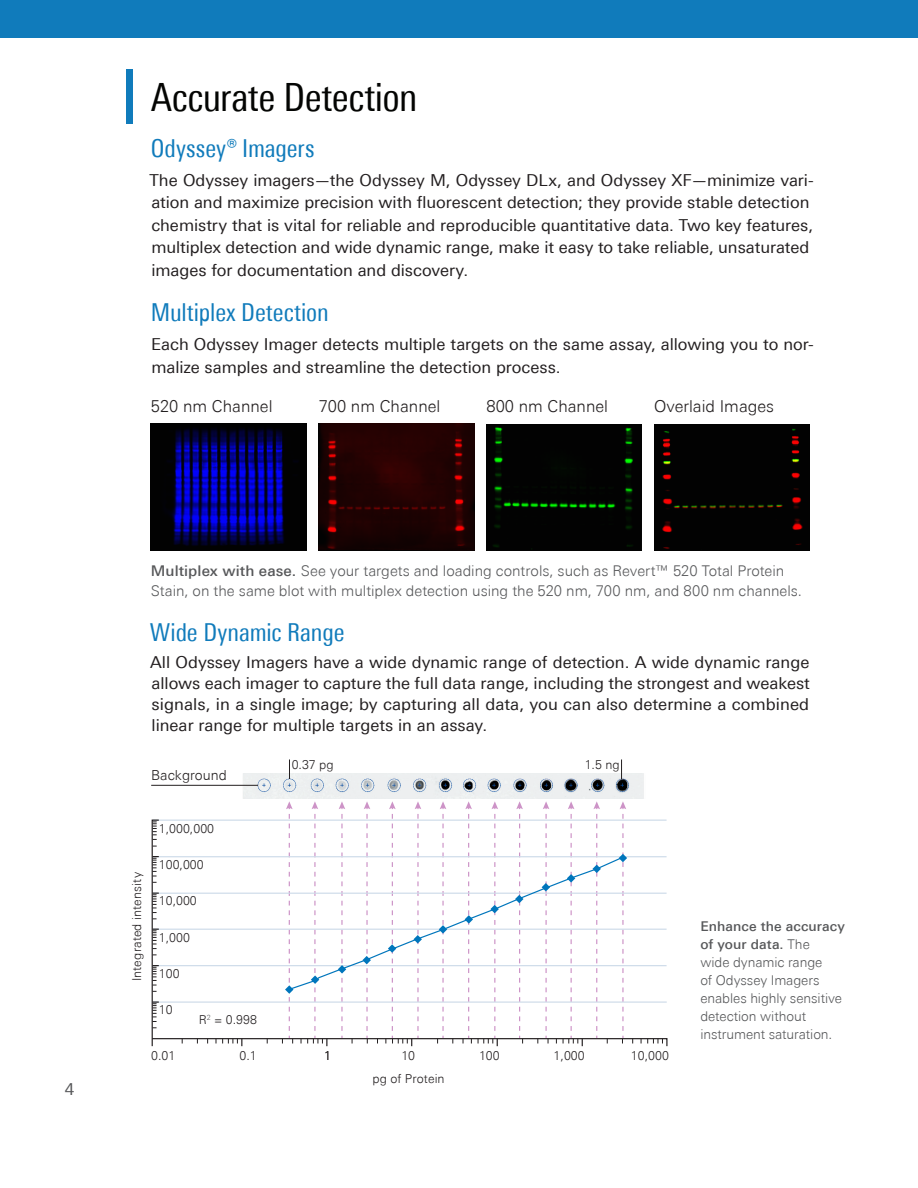
<style>
.page{position:relative;width:918px;height:1188px;background:#fff}
.page>*{position:absolute;margin:0;border:0;box-sizing:border-box;transform-origin:0 0}
.t1{font:condensed 39px "Univers Next Pro";letter-spacing:-.01em;color:#040503}
.t2{font:condensed 24.75px "Univers Next Pro";letter-spacing:-.005em;color:#107bbb}
.Body{font:16.5px/22.5px "Univers Next Pro";color:#231f20}
.t3{font:300 16.5px "Univers Next Pro";color:#231f20}
.t4{font:16.5px "Univers Next Pro";color:#57585a}
.t5{font:300 14.85px/19.8px "Univers Next Pro";color:#57585a}
.t6{font:300 13.8px "Univers Next Pro";color:#231f20}
.t7{font:300 13.5px/18px "Univers Next Pro";letter-spacing:-.005em;color:#57585a}
.Small_Label{font:300 12.3px "Univers Next Pro";color:#231f20}
.s1{font-weight:500}
</style>
<div class="page">
<svg style="left:151px;top:801px;width:517px;height:246px"></svg>
<img style="left:242px;top:773px;width:402px;height:26px">
<hr style="left:151px;top:785px;width:107px;height:1px;background:#231f20">
<svg style="left:289px;top:759px;width:1px;height:20px"></svg>
<svg style="left:621px;top:759px;width:1px;height:20px"></svg>
<div style="left:126px;top:69px;width:7px;height:55px;background:#107bbb"></div>
<div style="left:0;top:0;width:918px;height:37px;background:#107bbb"></div>
<img style="left:319px;top:424px;width:156px;height:126px">
<img style="left:486px;top:424px;width:155px;height:127px">
<div style="left:654px;top:424px;width:156px;height:127px;background:#020202"></div>
<img style="left:151px;top:424px;width:156px;height:126px">
<h1 class="t1" style="left:151px;top:75px;width:268px">Accurate Detection</h1>
<h2 class="t2" style="left:151px;top:133px;width:165px">Odyssey® Imagers</h2>
<p class="Body" style="left:149px;top:169px;width:666px">The Odyssey imagers—the Odyssey M, Odyssey DLx, and Odyssey XF—minimize vari&shy;ation and maximize precision with fluorescent detection; they provide stable detection chemistry that is vital for reliable and reproducible quantitative data. Two key features, multiplex detection and wide dynamic range, make it easy to take reliable, unsaturated images for documentation and discovery.</p>
<h2 class="t2" style="left:151px;top:298px;width:179px">Multiplex Detection</h2>
<p class="Body" style="left:151px;top:333px;width:664px">Each Odyssey Imager detects multiple targets on the same assay, allowing you to nor&shy;malize samples and streamline the detection process.</p>
<p class="t3" style="left:151px;top:396px;width:123px">520 nm Channel</p>
<p class="t3" style="left:654px;top:396px;width:121px">Overlaid Images</p>
<p class="t3" style="left:319px;top:396px;width:123px">700 nm Channel</p>
<p class="t3" style="left:486px;top:396px;width:123px">800 nm Channel</p>
<p class="t4" style="left:65px;top:1080px;width:11px">4</p>
<p class="t5" style="left:151px;top:561px;width:653px"><span class="s1">Multiplex with ease.</span> See your targets and loading controls, such as Revert™ 520 Total Protein<br>Stain, on the same blot with multiplex detection using the 520 nm, 700 nm, and 800 nm channels.</p>
<h2 class="t2" style="left:150px;top:618px;width:196px">Wide Dynamic Range</h2>
<p class="Body" style="left:150px;top:652px;width:661px;line-height:21px;text-align:justify">All Odyssey Imagers have a wide dynamic range of detection. A wide dynamic range allows each imager to capture the full data range, including the strongest and weakest signals, in a single image; by capturing all data, you can also determine a combined linear range for multiple targets in an assay.</p>
<p class="t6" style="left:151px;top:767px;width:77px">Background</p>
<p class="Small_Label" style="left:292px;top:757px;width:43px">0.37 pg</p>
<p class="Small_Label" style="left:585px;top:757px;width:37px">1.5 ng</p>
<p class="Small_Label" style="left:159px;top:821px;width:57px">1,000,000</p>
<p class="Small_Label" style="left:130px;top:981px;width:110px;rotate:-90deg">Integrated intensity</p>
<p class="Small_Label" style="left:159px;top:858px;width:46px">100,000</p>
<p class="Small_Label" style="left:159px;top:894px;width:39px">10,000</p>
<p class="Small_Label" style="left:159px;top:930px;width:33px">1,000</p>
<p class="Small_Label" style="left:159px;top:966px;width:22px">100</p>
<p class="Small_Label" style="left:159px;top:1003px;width:15px">10</p>
<p class="Small_Label" style="left:151px;top:1048px;width:26px">0.01</p>
<p class="Small_Label" style="left:239px;top:1048px;width:19px">0.1</p>
<p class="Small_Label" style="left:324px;top:1048px;width:8px">1</p>
<p class="Small_Label" style="left:401px;top:1048px;width:15px">10</p>
<p class="Small_Label" style="left:479px;top:1048px;width:22px">100</p>
<p class="Small_Label" style="left:554px;top:1048px;width:33px">1,000</p>
<p class="Small_Label" style="left:631px;top:1048px;width:39px">10,000</p>
<p class="Small_Label" style="left:199px;top:1013px;width:60px">R<sup>2</sup> = 0.998</p>
<p class="Small_Label" style="left:372px;top:1071px;width:74px">pg of Protein</p>
<p class="t7" style="left:700px;top:918px;width:146px"><span class="s1">Enhance the accuracy of your data.</span> The<br>wide dynamic range<br>of Odyssey Imagers enables highly sensitive detection without instrument saturation.</p>
</div>
